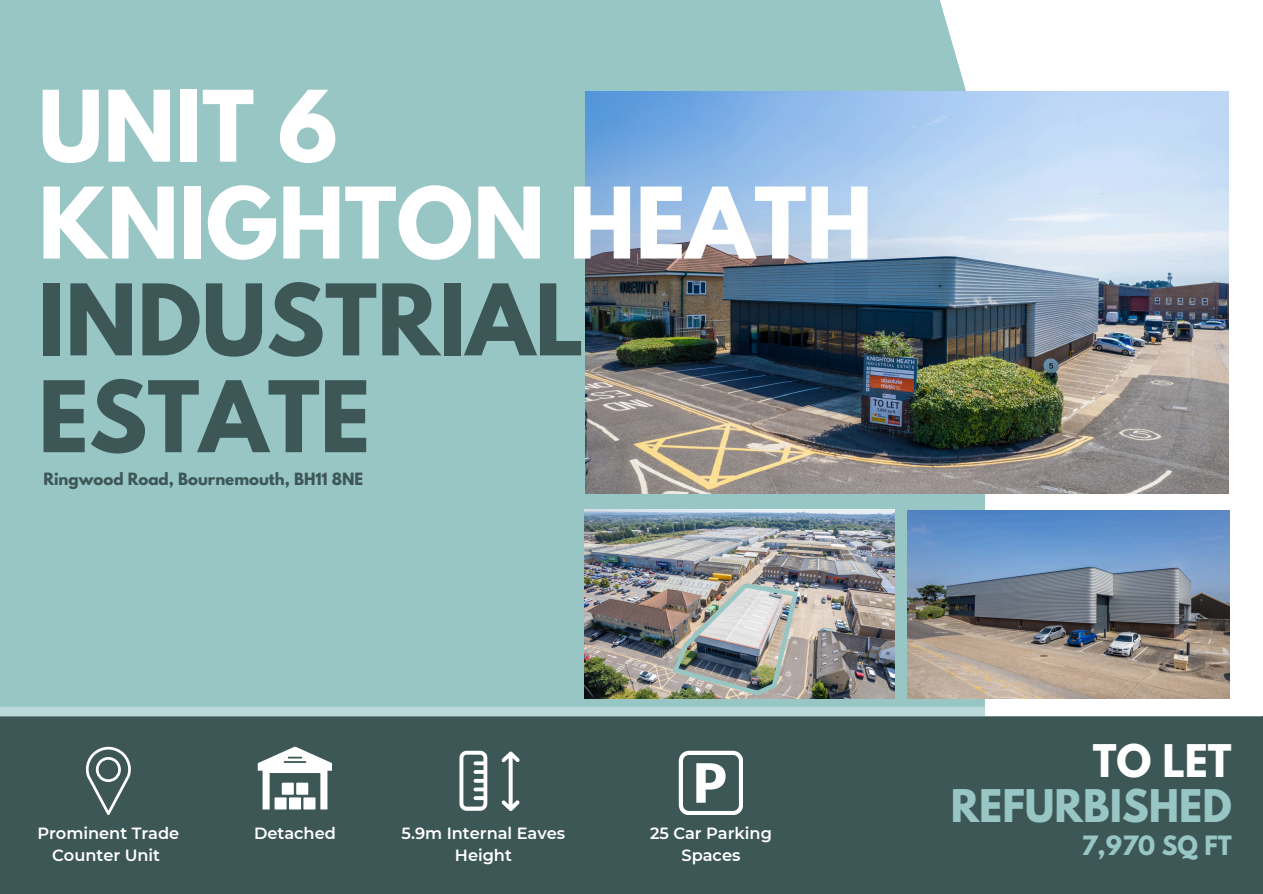
<style>
.page{position:relative;width:1263px;height:894px;background:#fff}
.page>*{position:absolute;margin:0;border:0;box-sizing:border-box;transform-origin:0 0}
.t1{font:700 87.15px/96.8px "League Spartan";color:#fff}
.t2{font:700 39.9px "League Spartan";color:#98c6c5}
.t3{font:700 39.9px "League Spartan";color:#fff}
.t4{font:700 23.55px "League Spartan";color:#98c6c5}
.t5{font:600 16.2px/22.5px "Montserrat";color:#fff;text-align:center}
.t6{font:700 15px "League Spartan";color:#3d5756}
.s1{color:#3d5756}
</style>
<div class="page">
<div style="left:0;top:0;width:985px;height:886px;background:#98c6c5"></div>
<img style="left:907px;top:510px;width:322px;height:188px">
<div style="left:0;top:716px;width:1263px;height:177px;background:#3d5756"></div>
<svg style="left:86px;top:746px;width:45px;height:68px"></svg>
<svg style="left:459px;top:750px;width:61px;height:61px"></svg>
<svg style="left:679px;top:750px;width:64px;height:64px"></svg>
<div style="left:938px;top:0;width:325px;height:503px;background:#fff"></div>
<img style="left:585px;top:92px;width:644px;height:401px">
<img style="left:584px;top:509px;width:311px;height:189px">
<svg style="left:258px;top:746px;width:74px;height:63px"></svg>
<div style="left:303px;top:797px;width:12px;height:12px;background:#fff"></div>
<div style="left:275px;top:797px;width:12px;height:12px;background:#fff"></div>
<div style="left:289px;top:797px;width:12px;height:12px;background:#fff"></div>
<div style="left:282px;top:782px;width:12px;height:12px;background:#fff"></div>
<div style="left:296px;top:782px;width:12px;height:12px;background:#fff"></div>
<div style="left:0;top:707px;width:985px;height:9px;background:#bad9d8"></div>
<img style="left:668px;top:579px;width:135px;height:119px">
<p class="t1" style="left:38px;top:89px;width:836px">UNIT 6<br>KNIGHTON HEATH<br><span class="s1">INDUSTRIAL<br>ESTATE</span></p>
<p class="t6" style="left:43px;top:471px;width:321px">Ringwood Road, Bournemouth, BH11 8NE</p>
<p class="t5" style="left:37px;top:821px;width:143px">Prominent Trade<br>Counter Unit</p>
<p class="t5" style="left:254px;top:821px;width:83px">Detached</p>
<p class="t5" style="left:402px;top:821px;width:165px">5.9m Internal Eaves<br>Height</p>
<p class="t5" style="left:650px;top:821px;width:123px">25 Car Parking<br>Spaces</p>
<p class="t3" style="left:1093px;top:741px;width:141px">TO LET</p>
<h2 class="t2" style="left:951px;top:785px;width:283px">REFURBISHED</h2>
<p class="t4" style="left:1081px;top:833px;width:152px">7,970 SQ FT</p>
</div>
